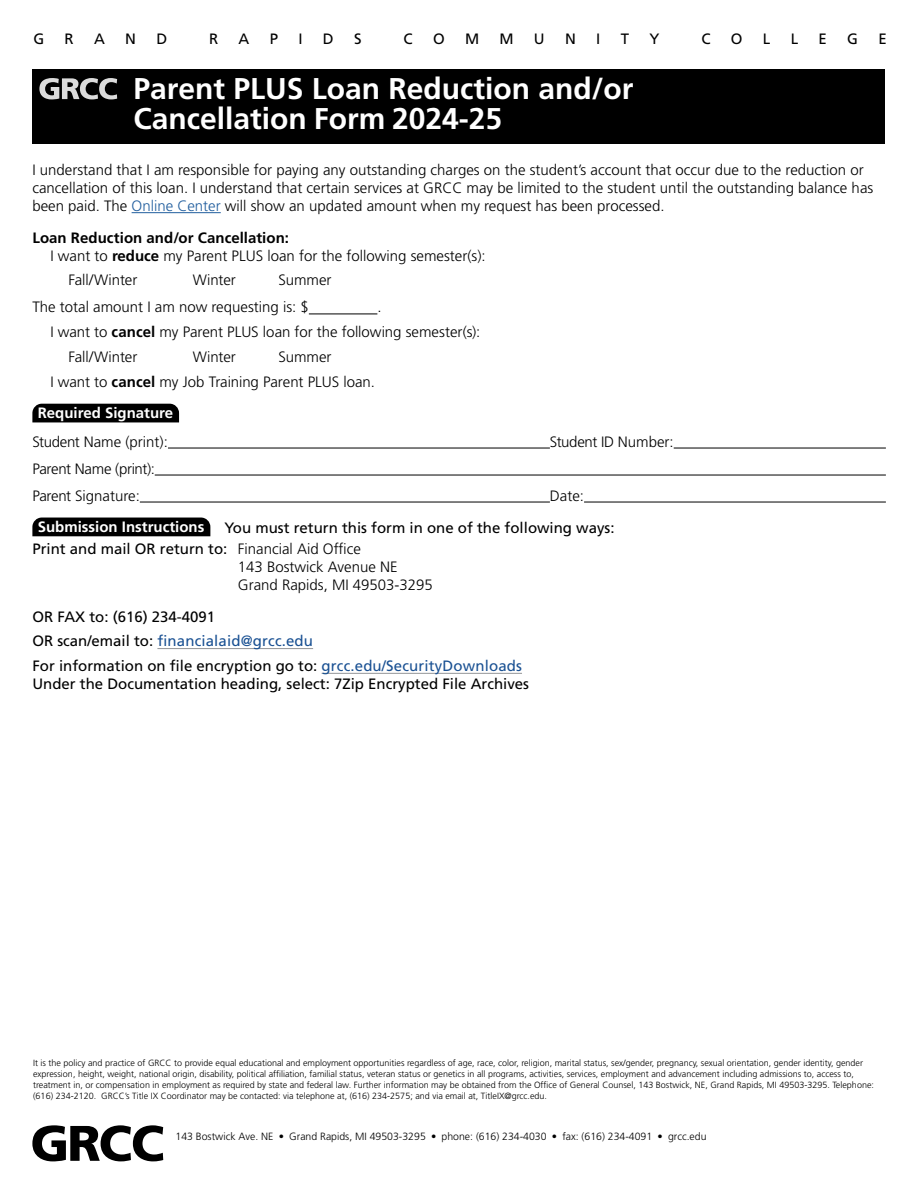
<style>
.page{position:relative;width:918px;height:1188px;background:#fff}
.page>*{position:absolute;margin:0;border:0;box-sizing:border-box;transform-origin:0 0}
.H1_-_Head{font:700 30px/30px "Frutiger LT Std";color:#fff}
.P_-_Body{font:300 15px/18px "Frutiger LT Std";color:#000}
.P_-_Body_-_1_boxes{font:300 15px "Frutiger LT Std";letter-spacing:-.005em;color:#000}
.P_-_body_-_hanging_i{font:300 15px/18px "Frutiger LT Std";color:#000}
.P_-_Body_-_hanging_i{font:15px "Frutiger LT Std";color:#000}
.P_-_Body_-_2_items_3{font:300 15px "Frutiger LT Std";letter-spacing:-.015em;color:#000}
.P_-_body_-_hanging_i-2{font:15px "Frutiger LT Std";color:#000}
.P_-_Body_-_3_boxes_2{font:300 15px "Frutiger LT Std";letter-spacing:-.005em;color:#000}
.P_-_Thumb_tab_-_base{font:15px "Frutiger LT Std";color:#000}
.t1{font:700 15px "Frutiger LT Std";color:#fff}
.P_-_Body_-_hanging_i-2{font:15px "Frutiger LT Std";letter-spacing:.01em;color:#1a5193}
.P_-_Body_-_1_item{font:300 15px "Frutiger LT Std";color:#000}
.H2_-_Head{font:700 15px "Frutiger LT Std";letter-spacing:.005em;color:#000}
.H_-_Head_-_GRCC{font:15px "Frutiger LT Std";color:#000}
.t2{font:300 10.5px "Frutiger LT Std";color:#000}
.P_-_Body-2{font:300 9px/10.8px "Frutiger LT Std";color:#000}
.s1{color:#215e9e}
.s2{font-weight:700}
.s3{font-weight:400}
.s4{color:#000}
.s5{color:#1a5193}
</style>
<div class="page">
<div style="left:33px;top:69px;width:852px;height:74px;background:#000"></div>
<svg style="left:39px;top:78px;width:78px;height:21px"></svg>
<hr style="left:132px;top:212px;width:89px;height:1px;background:#215e9e">
<hr style="left:309px;top:314px;width:68px;height:1px;background:#000">
<div style="left:32px;top:404px;width:147px;height:18px;background:#000"></div>
<hr style="left:168px;top:448px;width:382px;height:1px;background:#000">
<hr style="left:674px;top:448px;width:212px;height:1px;background:#000">
<hr style="left:155px;top:475px;width:731px;height:1px;background:#000">
<hr style="left:140px;top:502px;width:410px;height:1px;background:#000">
<hr style="left:584px;top:502px;width:302px;height:1px;background:#000">
<div style="left:32px;top:518px;width:178px;height:18px;background:#000"></div>
<hr style="left:157px;top:648px;width:156px;height:1px;background:#939598">
<hr style="left:322px;top:673px;width:200px;height:1px;background:#939598">
<svg style="left:32px;top:1125px;width:131px;height:36px"></svg>
<p class="H_-_Head_-_GRCC" style="left:33px;top:30px;width:12px">G</p>
<p class="H_-_Head_-_GRCC" style="left:65px;top:30px;width:11px">R</p>
<p class="H_-_Head_-_GRCC" style="left:94px;top:30px;width:12px">A</p>
<p class="H_-_Head_-_GRCC" style="left:125px;top:30px;width:12px">N</p>
<p class="H_-_Head_-_GRCC" style="left:156px;top:30px;width:12px">D</p>
<p class="H_-_Head_-_GRCC" style="left:209px;top:30px;width:11px">R</p>
<p class="H_-_Head_-_GRCC" style="left:239px;top:30px;width:12px">A</p>
<p class="H_-_Head_-_GRCC" style="left:270px;top:30px;width:10px">P</p>
<p class="H_-_Head_-_GRCC" style="left:298px;top:30px;width:6px">I</p>
<p class="H_-_Head_-_GRCC" style="left:323px;top:30px;width:12px">D</p>
<p class="H_-_Head_-_GRCC" style="left:354px;top:30px;width:9px">S</p>
<p class="H_-_Head_-_GRCC" style="left:404px;top:30px;width:11px">C</p>
<p class="H_-_Head_-_GRCC" style="left:433px;top:30px;width:13px">O</p>
<p class="H_-_Head_-_GRCC" style="left:465px;top:30px;width:16px">M</p>
<p class="H_-_Head_-_GRCC" style="left:500px;top:30px;width:16px">M</p>
<p class="H_-_Head_-_GRCC" style="left:534px;top:30px;width:12px">U</p>
<p class="H_-_Head_-_GRCC" style="left:565px;top:30px;width:12px">N</p>
<p class="H_-_Head_-_GRCC" style="left:596px;top:30px;width:6px">I</p>
<p class="H_-_Head_-_GRCC" style="left:621px;top:30px;width:10px">T</p>
<p class="H_-_Head_-_GRCC" style="left:649px;top:30px;width:12px">Y</p>
<p class="H_-_Head_-_GRCC" style="left:701px;top:30px;width:11px">C</p>
<p class="H_-_Head_-_GRCC" style="left:731px;top:30px;width:13px">O</p>
<p class="H_-_Head_-_GRCC" style="left:763px;top:30px;width:9px">L</p>
<p class="H_-_Head_-_GRCC" style="left:791px;top:30px;width:9px">L</p>
<p class="H_-_Head_-_GRCC" style="left:819px;top:30px;width:10px">E</p>
<p class="H_-_Head_-_GRCC" style="left:847px;top:30px;width:12px">G</p>
<p class="H_-_Head_-_GRCC" style="left:878px;top:30px;width:10px">E</p>
<h1 class="H1_-_Head" style="left:133px;top:73px;width:502px">Parent PLUS Loan Reduction and/or<br>Cancellation Form 2024-25</h1>
<p class="P_-_Body" style="left:32px;top:161px;width:842px">I understand that I am responsible for paying any outstanding charges on the student’s account that occur due to the reduction or cancellation of this loan. I understand that certain services at GRCC may be limited to the student until the outstanding balance has been paid. The <span class="s1">Online Center</span> will show an updated amount when my request has been processed.</p>
<p class="H2_-_Head" style="left:32px;top:229px;width:258px">Loan Reduction and/or Cancellation:</p>
<p class="P_-_Body" style="left:50px;top:247px;width:437px">I want to <span class="s2">reduce</span> my Parent PLUS loan for the following semester(s):</p>
<p class="P_-_Body_-_3_boxes_2" style="left:68px;top:272px;width:70px">Fall/Winter</p>
<p class="P_-_Body_-_3_boxes_2" style="left:193px;top:272px;width:45px">Winter</p>
<p class="P_-_Body_-_3_boxes_2" style="left:278px;top:272px;width:55px">Summer</p>
<p class="P_-_Body_-_1_item" style="left:32px;top:299px;width:278px">The total amount I am now requesting is: $</p>
<p class="P_-_Body_-_1_item" style="left:377px;top:299px;width:6px">.</p>
<p class="P_-_Body_-_1_boxes" style="left:50px;top:324px;width:431px">I want to <span class="s2">cancel</span> my Parent PLUS loan for the following semester(s):</p>
<p class="P_-_Body_-_3_boxes_2" style="left:68px;top:348px;width:70px">Fall/Winter</p>
<p class="P_-_Body_-_3_boxes_2" style="left:193px;top:348px;width:45px">Winter</p>
<p class="P_-_Body_-_3_boxes_2" style="left:278px;top:348px;width:55px">Summer</p>
<p class="P_-_Body_-_1_boxes" style="left:50px;top:373px;width:326px">I want to <span class="s2">cancel</span> my Job Training Parent PLUS loan.</p>
<h1 class="t1" style="left:38px;top:404px;width:137px">Required Signature</h1>
<p class="P_-_Body_-_2_items_3" style="left:32px;top:433px;width:137px">Student Name (print):</p>
<p class="P_-_Body_-_2_items_3" style="left:550px;top:433px;width:125px">Student ID Number:</p>
<p class="P_-_Body_-_2_items_3" style="left:32px;top:460px;width:124px">Parent Name (print):</p>
<p class="P_-_Body_-_2_items_3" style="left:32px;top:487px;width:109px">Parent Signature:</p>
<p class="P_-_Body_-_2_items_3" style="left:550px;top:487px;width:36px">Date:</p>
<h1 class="t1" style="left:38px;top:518px;width:168px">Submission Instructions</h1>
<p class="P_-_Thumb_tab_-_base" style="left:224px;top:519px;width:392px">You must return this form in one of the following ways:</p>
<p class="P_-_body_-_hanging_i" style="left:238px;top:540px;width:197px;text-indent:-205px"><span class="s3">Print and mail OR return to:</span> Financial Aid Office<br>143 Bostwick Avenue NE<br>Grand Rapids, MI 49503-3295</p>
<p class="P_-_Body_-_hanging_i" style="left:32px;top:608px;width:184px">OR FAX to: (616) 234-4091</p>
<p class="P_-_Body_-_hanging_i-2" style="left:32px;top:632px;width:282px"><span class="s4">OR scan/email to:</span> financialaid@grcc.edu</p>
<p class="P_-_Body_-_hanging_i" style="left:32px;top:657px;width:491px">For information on file encryption go to: <span class="s5">grcc.edu/SecurityDownloads</span></p>
<p class="P_-_body_-_hanging_i-2" style="left:32px;top:675px;width:498px">Under the Documentation heading, select: 7Zip Encrypted File Archives</p>
<p class="P_-_Body-2" style="left:33px;top:1058px;width:842px">It is the policy and practice of GRCC to provide equal educational and employment opportunities regardless of age, race, color, religion, marital status, sex/gender, pregnancy, sexual orientation, gender identity, gender expression, height, weight, national origin, disability, political affiliation, familial status, veteran status or genetics in all programs, activities, services, employment and advancement including admissions to, access to, treatment in, or compensation in employment as required by state and federal law. Further information may be obtained from the Office of General Counsel, 143 Bostwick, NE, Grand Rapids, MI 49503-3295. Telephone: (616) 234-2120. GRCC’s Title IX Coordinator may be contacted: via telephone at, (616) 234-2575; and via email at, TitleIX@grcc.edu.</p>
<p class="t2" style="left:176px;top:1130px;width:533px">143 Bostwick Ave. NE • Grand Rapids, MI 49503-3295 • phone: (616) 234-4030 • fax: (616) 234-4091 • grcc.edu</p>
</div>
